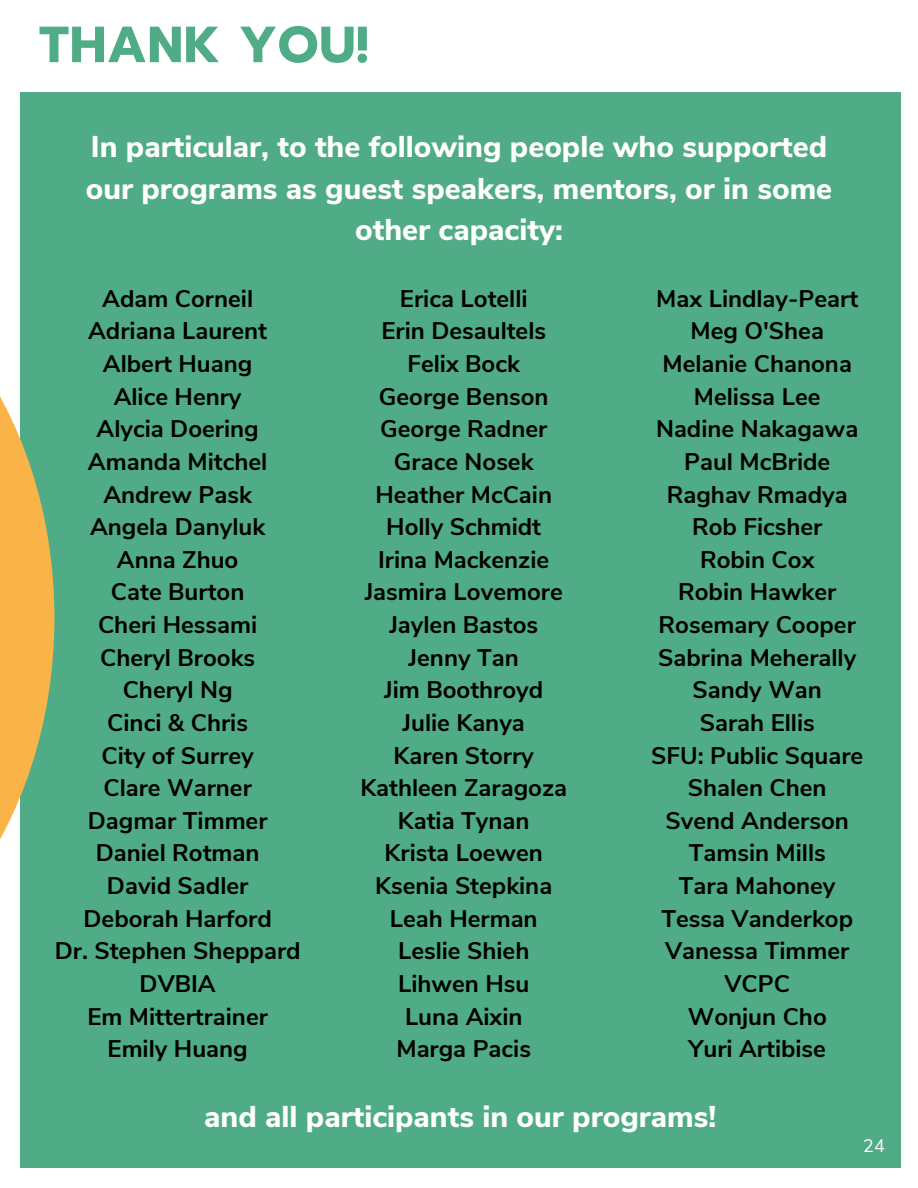
<style>
.page{position:relative;width:918px;height:1188px;background:#fff}
.page>*{position:absolute;margin:0;border:0;box-sizing:border-box;transform-origin:0 0}
.t1{font:700 50.85px "Prompt";letter-spacing:.015em;color:#50ac87}
.t2{font:800 30px/41.7px "Nunito Sans";color:#fff;text-align:center}
.t3{font:700 24px/32.7px "Nunito Sans";color:#000;text-align:center}
.t4{font:18px "Nunito";color:#fff}
</style>
<div class="page">
<div style="left:20px;top:92px;width:881px;height:1075px;background:#50ac87"></div>
<svg style="left:0;top:396px;width:54px;height:443px"></svg>
<h1 class="t1" style="left:39px;top:7px;width:331px">THANK YOU!</h1>
<p class="t2" style="left:86px;top:126px;width:748px">In particular, to the following people who supported our programs as guest speakers, mentors, or in some other capacity:</p>
<p class="t3" style="left:55px;top:283px;width:247px">Adam Corneil<br>Adriana Laurent<br>Albert Huang<br>Alice Henry<br>Alycia Doering<br>Amanda Mitchel<br>Andrew Pask<br>Angela Danyluk<br>Anna Zhuo<br>Cate Burton<br>Cheri Hessami<br>Cheryl Brooks<br>Cheryl Ng<br>Cinci &amp; Chris<br>City of Surrey<br>Clare Warner<br>Dagmar Timmer<br>Daniel Rotman<br>David Sadler<br>Deborah Harford<br>Dr. Stephen Sheppard<br>DVBIA<br>Em Mittertrainer<br>Emily Huang</p>
<p class="t3" style="left:360px;top:283px;width:208px">Erica Lotelli<br>Erin Desaultels<br>Felix Bock<br>George Benson<br>George Radner<br>Grace Nosek<br>Heather McCain<br>Holly Schmidt<br>Irina Mackenzie<br>Jasmira Lovemore<br>Jaylen Bastos<br>Jenny Tan<br>Jim Boothroyd<br>Julie Kanya<br>Karen Storry<br>Kathleen Zaragoza<br>Katia Tynan<br>Krista Loewen<br>Ksenia Stepkina<br>Leah Herman<br>Leslie Shieh<br>Lihwen Hsu<br>Luna Aixin<br>Marga Pacis</p>
<p class="t3" style="left:651px;top:283px;width:213px">Max Lindlay-Peart<br>Meg O'Shea<br>Melanie Chanona<br>Melissa Lee<br>Nadine Nakagawa<br>Paul McBride<br>Raghav Rmadya<br>Rob Ficsher<br>Robin Cox<br>Robin Hawker<br>Rosemary Cooper<br>Sabrina Meherally<br>Sandy Wan<br>Sarah Ellis<br>SFU: Public Square<br>Shalen Chen<br>Svend Anderson<br>Tamsin Mills<br>Tara Mahoney<br>Tessa Vanderkop<br>Vanessa Timmer<br>VCPC<br>Wonjun Cho<br>Yuri Artibise</p>
<p class="t2" style="left:204px;top:1097px;width:513px">and all participants in our programs!</p>
<p class="t4" style="left:863px;top:1133px;width:23px">24</p>
</div>
